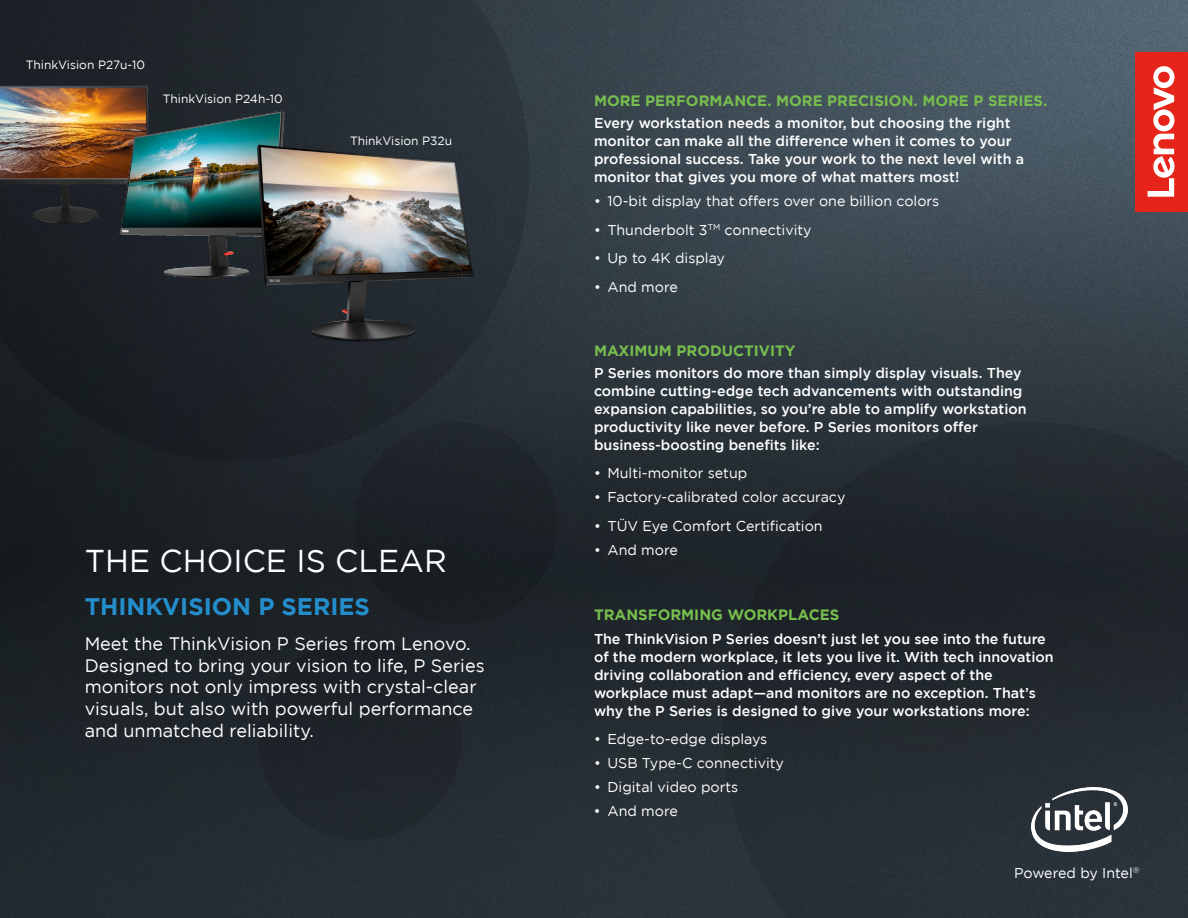
<style>
.page{position:relative;width:1188px;height:918px;background:#fff}
.page>*{position:absolute;margin:0;border:0;box-sizing:border-box;transform-origin:0 0}
.t1{font:31.5px "Gotham";color:#fff}
.t2{font:700 24px "Gotham";color:#248dcb}
.t3{font:18px/21.6px "Gotham";color:#fff}
.t4{font:700 15px "Gotham";color:#77be4e}
.t5{font:500 14.25px/18px "Gotham";color:#fff}
.t6{font:14.25px "Gotham";color:#fff}
.t7{font:12px "Gotham";color:#fff}
</style>
<div class="page">
<img style="left:1px;top:0;width:1187px;height:918px">
<svg style="left:0;top:0;width:529px;height:461px;background:#20272c"></svg>
<img style="left:0;top:81px;width:159px;height:149px">
<div style="left:354px;top:422px;width:204px;height:202px;background:#1b2025;border-radius:50%"></div>
<div style="left:258px;top:638px;width:204px;height:202px;background:#1d2429;border-radius:50%"></div>
<svg style="left:723px;top:422px;width:465px;height:496px;background:#222a30"></svg>
<img style="left:103px;top:109px;width:207px;height:188px">
<img style="left:240px;top:125px;width:243px;height:235px">
<div style="left:1135px;top:52px;width:53px;height:159px;background:#e72419"></div>
<svg style="left:1148px;top:66px;width:27px;height:131px"></svg>
<img style="left:1031px;top:787px;width:97px;height:64px">
<p class="t7" style="left:26px;top:58px;width:121px">ThinkVision P27u-10</p>
<p class="t7" style="left:163px;top:92px;width:121px">ThinkVision P24h-10</p>
<p class="t7" style="left:350px;top:134px;width:104px">ThinkVision P32u</p>
<p class="t1" style="left:85px;top:543px;width:364px">THE CHOICE IS CLEAR</p>
<p class="t2" style="left:85px;top:592px;width:287px">THINKVISION P SERIES</p>
<p class="t3" style="left:85px;top:633px;width:401px">Meet the ThinkVision P Series from Lenovo.<br>Designed to bring your vision to life, P Series monitors not only impress with crystal-clear visuals, but also with powerful performance and unmatched reliability.</p>
<p class="t4" style="left:594px;top:92px;width:455px">MORE PERFORMANCE. MORE PRECISION. MORE P SERIES.</p>
<p class="t5" style="left:594px;top:114px;width:432px">Every workstation needs a monitor, but choosing the right monitor can make all the difference when it comes to your professional success. Take your work to the next level with a monitor that gives you more of what matters most!</p>
<p class="t6" style="left:594px;top:193px;width:347px">• 10-bit display that offers over one billion colors</p>
<p class="t6" style="left:594px;top:222px;width:219px">• Thunderbolt 3<sup>TM</sup> connectivity</p>
<p class="t6" style="left:594px;top:250px;width:133px">• Up to 4K display</p>
<p class="t6" style="left:594px;top:279px;width:85px">• And more</p>
<p class="t4" style="left:594px;top:342px;width:203px">MAXIMUM PRODUCTIVITY</p>
<p class="t5" style="left:594px;top:364px;width:434px">P Series monitors do more than simply display visuals. They combine cutting-edge tech advancements with outstanding expansion capabilities, so you’re able to amplify workstation productivity like never before. P Series monitors offer business-boosting benefits like:</p>
<p class="t6" style="left:594px;top:466px;width:155px">• Multi-monitor setup</p>
<p class="t6" style="left:594px;top:489px;width:253px">• Factory-calibrated color accuracy</p>
<p class="t6" style="left:594px;top:518px;width:230px">• TÜV Eye Comfort Certification</p>
<p class="t6" style="left:594px;top:542px;width:85px">• And more</p>
<p class="t4" style="left:594px;top:606px;width:247px">TRANSFORMING WORKPLACES</p>
<p class="t5" style="left:594px;top:629px;width:461px">The ThinkVision P Series doesn’t just let you see into the future of the modern workplace, it lets you live it. With tech innovation driving collaboration and efficiency, every aspect of the workplace must adapt—and monitors are no exception. That’s why the P Series is designed to give your workstations more:</p>
<p class="t6" style="left:594px;top:731px;width:175px">• Edge-to-edge displays</p>
<p class="t6" style="left:594px;top:755px;width:191px">• USB Type-C connectivity</p>
<p class="t6" style="left:594px;top:779px;width:146px">• Digital video ports</p>
<p class="t6" style="left:594px;top:804px;width:85px">• And more</p>
<p class="t6" style="left:1014px;top:865px;width:127px">Powered by Intel<sup>®</sup></p>
</div>
